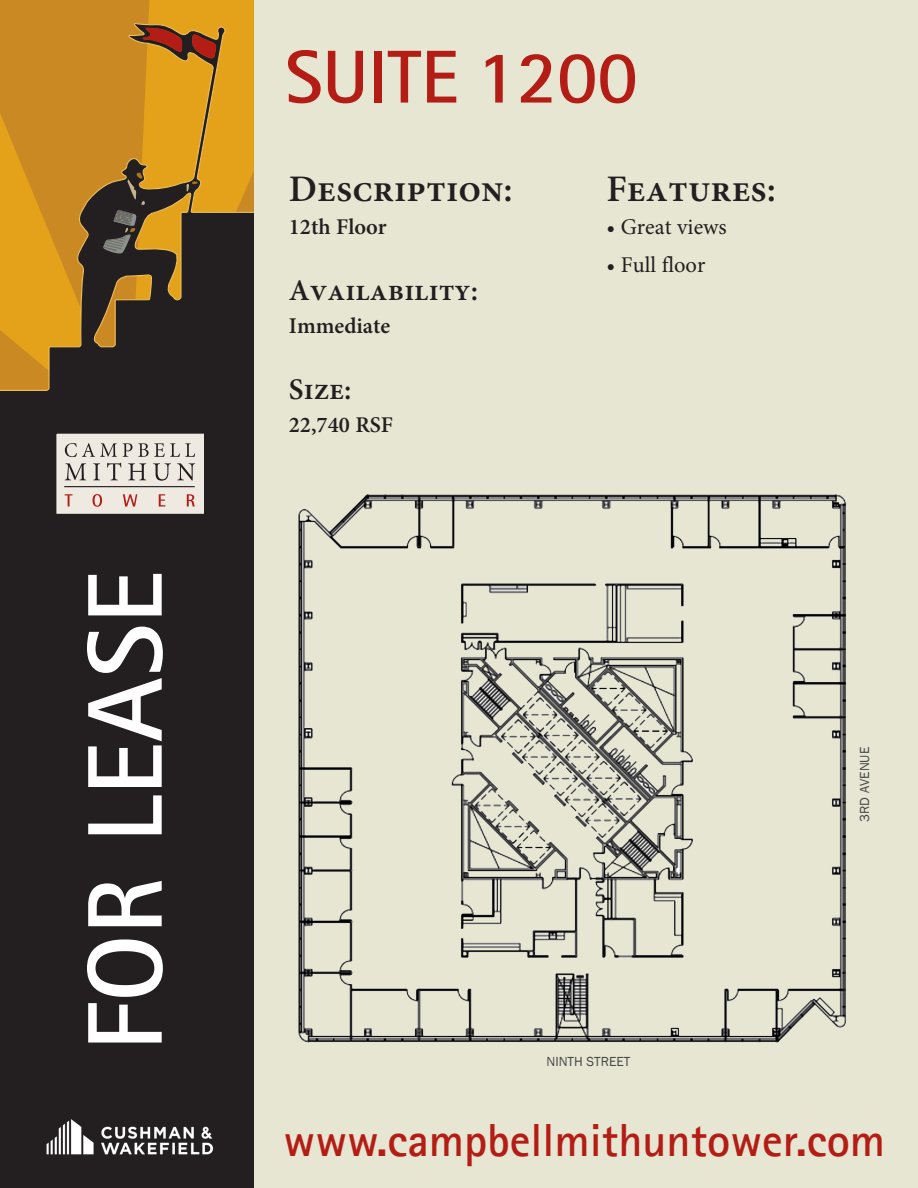
<style>
.page{position:relative;width:918px;height:1188px;background:#e7e6d3}
.page>*{position:absolute;margin:0;border:0;box-sizing:border-box;transform-origin:0 0}
.t1{font:700 106.5px "Agfa Rotis Sans Serif";color:#fff}
.t2{font:700 75px "Agfa Rotis Sans Serif";color:#b41d15}
.t3{font:700 46.5px "Agfa Rotis Sans Serif";color:#b41d15}
.t4{font:600 37.5px "Minion Pro";color:#231f20}
.t5{font:600 30px "Minion Pro";color:#231f20}
.t6{font:600 22.5px "Minion Pro";color:#231f20}
.t7{font:22.5px "Minion Pro";color:#231f20}
.t8{font:13.5px "Franklin Gothic";color:#464748}
</style>
<div class="page">
<div style="left:0;top:0;width:254px;height:404px;background:#cb8924"></div>
<div style="left:148px;top:0;width:106px;height:23px;background:#e4a21a"></div>
<div style="left:0;top:391px;width:254px;height:797px;background:#231f20"></div>
<svg style="left:128px;top:23px;width:126px;height:368px;background:#84611e"></svg>
<svg style="left:0;top:64px;width:145px;height:340px"></svg>
<svg style="left:186px;top:182px;width:12px;height:10px"></svg>
<svg style="left:192px;top:32px;width:25px;height:28px"></svg>
<svg style="left:141px;top:28px;width:42px;height:26px"></svg>
<div style="left:54px;top:431px;width:152px;height:85px;background:#eee9e1;border:2px solid #231f20"></div>
<svg style="left:65px;top:494px;width:8px;height:13px"></svg>
<svg style="left:93px;top:494px;width:9px;height:13px"></svg>
<svg style="left:123px;top:494px;width:14px;height:13px"></svg>
<svg style="left:159px;top:494px;width:6px;height:13px"></svg>
<svg style="left:187px;top:494px;width:8px;height:13px"></svg>
<svg style="left:65px;top:443px;width:52px;height:14px"></svg>
<svg style="left:123px;top:443px;width:72px;height:14px"></svg>
<svg style="left:65px;top:463px;width:21px;height:17px"></svg>
<svg style="left:93px;top:463px;width:7px;height:17px"></svg>
<svg style="left:107px;top:463px;width:14px;height:17px"></svg>
<svg style="left:128px;top:463px;width:18px;height:17px"></svg>
<svg style="left:153px;top:463px;width:18px;height:18px"></svg>
<svg style="left:177px;top:463px;width:18px;height:18px"></svg>
<hr style="left:64px;top:486px;width:131px;height:1px;background:#231f20">
<div style="left:88px;top:530px;width:157px;height:562px;background:#231f20"></div>
<img style="left:25px;top:1105px;width:211px;height:72px">
<img style="left:298px;top:494px;width:549px;height:549px">
<h1 class="t1" style="left:58px;top:1051px;width:482px;rotate:-90deg">FOR LEASE</h1>
<p class="t2" style="left:285px;top:30px;width:354px">SUITE 1200</p>
<p class="t4" style="left:289px;top:163px;width:225px">Description:</p>
<p class="t6" style="left:289px;top:212px;width:99px">12th Floor</p>
<p class="t5" style="left:289px;top:270px;width:191px">Availability:</p>
<p class="t6" style="left:289px;top:311px;width:103px">Immediate</p>
<p class="t5" style="left:289px;top:369px;width:64px">Size:</p>
<p class="t6" style="left:289px;top:410px;width:106px">22,740 RSF</p>
<p class="t4" style="left:606px;top:163px;width:171px">Features:</p>
<p class="t7" style="left:606px;top:212px;width:122px">• Great views</p>
<p class="t7" style="left:606px;top:250px;width:100px">• Full floor</p>
<p class="t8" style="left:547px;top:1053px;width:85px">NINTH STREET</p>
<p class="t8" style="left:856px;top:822px;width:76px;rotate:-90deg">3RD AVENUE</p>
<p class="t3" style="left:284px;top:1110px;width:603px">www.campbellmithuntower.com</p>
</div>
